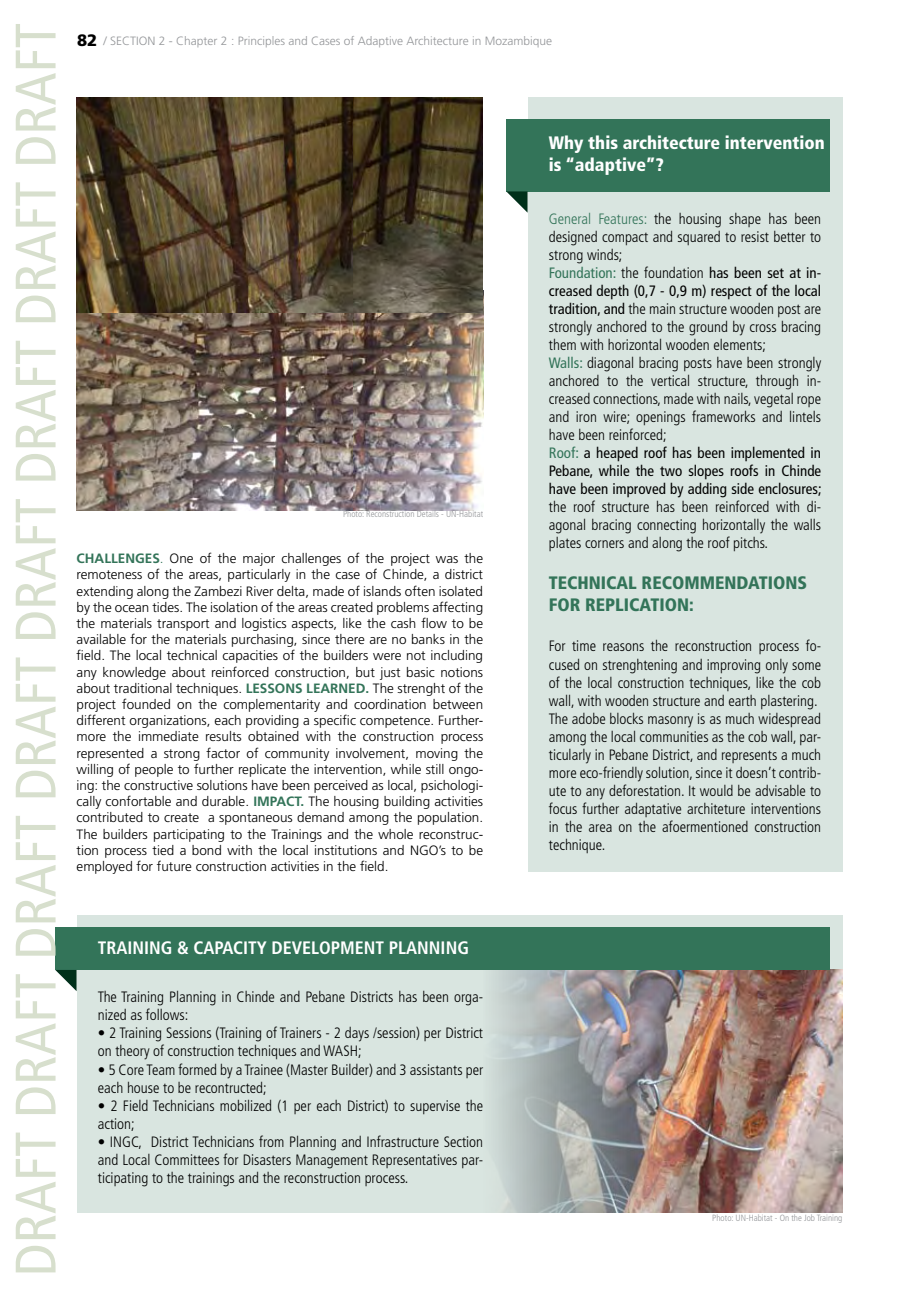
<style>
.page{position:relative;width:919px;height:1289px;background:#fff}
.page>*{position:absolute;margin:0;border:0;box-sizing:border-box;transform-origin:0 0}
.t1{font:condensed 57px "Frutiger LT Std";color:#d7dfcd}
.t2{font:900 condensed 18px/21.6px "Frutiger LT Std";color:#fff}
.t3{font:900 condensed 18px/21.6px "Frutiger LT Std";color:#337459}
.t4{font:700 condensed 18px "Frutiger LT Std";color:#fff}
.t5{font:300 condensed 15px/18px "Frutiger LT Std";color:#000}
.t6{font:300 13.5px/16.2px "Frutiger LT Std";color:#000;text-align:justify}
.t7{font:300 12px "Frutiger LT Std";color:#939598}
.t8{font:300 condensed 9px "Frutiger LT Std";color:#939598}
.s1{font-weight:900;font-size:16.5px;color:#000}
.s2{font-weight:700;color:#337459}
.s3{color:#337459}
.s4{font-weight:400;color:#337459}
.s5{font-weight:400}
</style>
<div class="page">
<div style="left:527px;top:98px;width:315px;height:774px;background:#d9e5e0"></div>
<div style="left:77px;top:914px;width:765px;height:298px;background:#d9e5e0"></div>
<img style="left:77px;top:290px;width:406px;height:220px">
<img style="left:483px;top:969px;width:359px;height:243px">
<img style="left:77px;top:98px;width:405px;height:214px">
<div style="left:506px;top:119px;width:323px;height:72px;background:#337459"></div>
<svg style="left:506px;top:191px;width:21px;height:21px"></svg>
<div style="left:55px;top:927px;width:774px;height:42px;background:#337459"></div>
<svg style="left:55px;top:969px;width:22px;height:22px"></svg>
<h1 class="t1" style="left:3px;top:1276px;width:1254px;rotate:-90deg">DRAFT DRAFT DRAFT DRAFT DRAFT DRAFT DRAFT DRAFT</h1>
<p class="t7" style="left:77px;top:34px;width:476px"><span class="s1">82</span> / SECTION 2 - Chapter 2 : Principles and Cases of Adaptive Architecture in Mozambique</p>
<p class="t8" style="left:343px;top:509px;width:142px">Photo: Reconstruction Details - UN-Habitat</p>
<p class="t6" style="left:77px;top:550px;width:408px"><span class="s2">CHALLENGES</span><span class="s3">.</span> One of the major challenges of the project was the remoteness of the areas, particularly in the case of Chinde, a district extending along the Zambezi River delta, made of islands often isolated by the ocean tides. The isolation of the areas created problems affecting the materials transport and logistics aspects, like the cash flow to be available for the materials purchasing, since there are no banks in the field. The local technical capacities of the builders were not including any knowledge about reinforced construction, but just basic notions about traditional techniques. <span class="s2">LESSONS LEARNED.</span> The strenght of the project founded on the complementarity and coordination between different organizations, each providing a specific competence. Further&shy;more the immediate results obtained with the construction process represented a strong factor of community involvement, moving the willing of people to further replicate the intervention, while still ongo&shy;ing: the constructive solutions have been perceived as local, psichologi&shy;cally confortable and durable. <span class="s2">IMPACT.</span> The housing building activities contributed to create a spontaneous demand among the population.<br>The builders participating to the Trainings and the whole reconstruc&shy;tion process tied a bond with the local institutions and NGO’s to be employed for future construction activities in the field.</p>
<p class="t4" style="left:98px;top:936px;width:372px">TRAINING &amp; CAPACITY DEVELOPMENT PLANNING</p>
<p class="t5" style="left:98px;top:988px;width:387px">The Training Planning in Chinde and Pebane Districts has been orga&shy;nized as follows:</p>
<p class="t5" style="left:98px;top:1024px;width:387px">• 2 Training Sessions (Training of Trainers - 2 days /session) per District on theory of construction techniques and WASH;</p>
<p class="t5" style="left:98px;top:1060px;width:387px">• 5 Core Team formed by a Trainee (Master Builder) and 3 assistants per each house to be recontructed;</p>
<p class="t5" style="left:98px;top:1096px;width:387px">• 2 Field Technicians mobilized (1 per each District) to supervise the action;</p>
<p class="t5" style="left:98px;top:1132px;width:387px;text-align:justify">• INGC, District Technicians from Planning and Infrastructure Section and Local Committees for Disasters Management Representatives par&shy;ticipating to the trainings and the reconstruction process.</p>
<p class="t2" style="left:549px;top:132px;width:277px">Why this architecture intervention is “adaptive”?</p>
<p class="t5" style="left:549px;top:210px;width:274px"><span class="s3">General Features:</span> the housing shape has been designed compact and squared to resist better to strong winds;<br><span class="s4">Foundation:</span> the foundation <span class="s5">has been set at in&shy;creased depth (0,7 - 0,9 m) respect of the local tradition, and</span> the main structure wooden post are strongly anchored to the ground by cross bracing them with horizontal wooden elements;<br><span class="s4">Walls:</span> diagonal bracing posts have been strongly anchored to the vertical structure, through in&shy;creased connections, made with nails, vegetal rope and iron wire; openings frameworks and lintels have been reinforced;<br><span class="s4">Roof:</span> <span class="s5">a heaped roof has been implemented in Pebane, while the two slopes roofs in Chinde have been improved by adding side enclosures;</span></p>
<p class="t5" style="left:549px;top:498px;width:274px;text-align:justify">the roof structure has been reinforced with di&shy;agonal bracing connecting horizontally the walls plates corners and along the roof pitchs.</p>
<p class="t3" style="left:549px;top:572px;width:260px">TECHNICAL RECOMMENDATIONS<br>FOR REPLICATION:</p>
<p class="t5" style="left:549px;top:637px;width:274px">For time reasons the reconstruction process fo&shy;cused on strenghtening and improving only some of the local construction techniques, like the cob wall, with wooden structure and earth plastering.<br>The adobe blocks masonry is as much widespread among the local communities as the cob wall, par&shy;ticularly in Pebane District, and represents a much more eco-friendly solution, since it doesn’t contrib&shy;ute to any deforestation. It would be advisable to focus further adaptative architeture interventions in the area on the afoermentioned construction technique.</p>
<p class="t8" style="left:712px;top:1212px;width:132px">Photo: UN-Habitat - On the Job Training</p>
</div>
